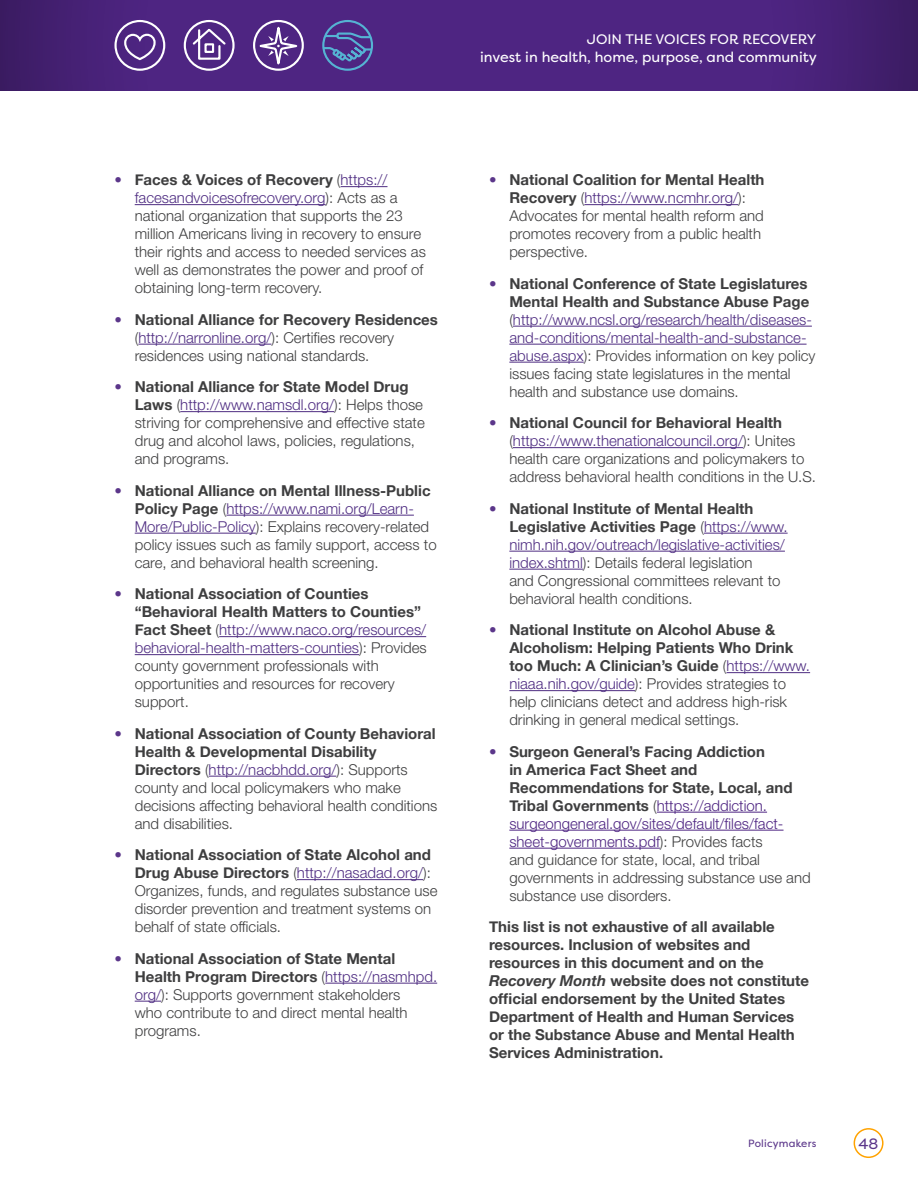
<style>
.page{position:relative;width:918px;height:1188px;background:#fff}
.page>*{position:absolute;margin:0;border:0;box-sizing:border-box;transform-origin:0 0}
.t1{font:300 15px/18px "Helvetica Neue LT Std";color:#3e3e3f}
.t2{font:700 15px/18px "Helvetica Neue";color:#3e3e3f}
.t3{font:15px "Filson Pro";color:#5b368a}
.t4{font:14.4px "Filson Pro";color:#fff}
.t5{font:13.8px "Filson Pro";color:#fff}
.t6{font:10.5px "Filson Pro";letter-spacing:.02em;color:#5b368a}
.s1{font-family:"Helvetica Neue";font-weight:700;color:#5b368a}
.s2{font-family:"Helvetica Neue";font-weight:700}
.s3{color:#4f2d82}
.s4{color:#4e2582}
.s5{font-style:italic}
</style>
<div class="page">
<div style="left:854px;top:1128px;width:30px;height:30px;border:2px solid #ffa300;border-radius:50%"></div>
<svg style="left:0;top:0;width:918px;height:91px;background:#4b247d"></svg>
<svg style="left:123px;top:33px;width:34px;height:28px"></svg>
<div style="left:114px;top:20px;width:51px;height:51px;border:2px solid #fff;border-radius:50%"></div>
<svg style="left:249px;top:16px;width:59px;height:58px;background:#6d4c98"></svg>
<div style="left:322px;top:20px;width:51px;height:51px;border:2px solid #55b3d3;border-radius:50%"></div>
<svg style="left:322px;top:31px;width:52px;height:33px;background:#50519b"></svg>
<div style="left:184px;top:20px;width:51px;height:51px;border:2px solid #fff;border-radius:50%"></div>
<svg style="left:191px;top:27px;width:37px;height:34px"></svg>
<hr style="left:341px;top:186px;width:47px;height:1px;background:#4f2d82">
<hr style="left:135px;top:204px;width:191px;height:1px;background:#4f2d82">
<hr style="left:138px;top:344px;width:133px;height:1px;background:#4f2d82">
<hr style="left:180px;top:411px;width:154px;height:1px;background:#4f2d82">
<hr style="left:226px;top:515px;width:188px;height:1px;background:#4f2d82">
<hr style="left:135px;top:533px;width:121px;height:1px;background:#4f2d82">
<hr style="left:219px;top:636px;width:207px;height:1px;background:#4f2d82">
<hr style="left:135px;top:654px;width:224px;height:1px;background:#4f2d82">
<hr style="left:209px;top:776px;width:127px;height:1px;background:#4f2d82">
<hr style="left:297px;top:879px;width:126px;height:1px;background:#4f2d82">
<hr style="left:325px;top:983px;width:112px;height:1px;background:#4f2d82">
<svg style="left:135px;top:1001px;width:26px;height:1px"></svg>
<hr style="left:584px;top:204px;width:154px;height:1px;background:#4f2d82">
<hr style="left:513px;top:326px;width:299px;height:1px;background:#4f2d82">
<hr style="left:509px;top:344px;width:298px;height:1px;background:#4f2d82">
<hr style="left:509px;top:362px;width:75px;height:1px;background:#4f2d82">
<hr style="left:513px;top:447px;width:230px;height:1px;background:#4f2d82">
<hr style="left:704px;top:533px;width:84px;height:1px;background:#4f2d82">
<hr style="left:509px;top:551px;width:276px;height:1px;background:#4f2d82">
<hr style="left:509px;top:569px;width:74px;height:1px;background:#4f2d82">
<hr style="left:727px;top:672px;width:83px;height:1px;background:#4f2d82">
<hr style="left:509px;top:690px;width:126px;height:1px;background:#4f2d82">
<hr style="left:657px;top:812px;width:110px;height:1px;background:#4e2582">
<hr style="left:509px;top:830px;width:275px;height:1px;background:#4e2582">
<hr style="left:509px;top:848px;width:151px;height:1px;background:#4e2582">
<p class="t5" style="left:587px;top:30px;width:231px">JOIN THE VOICES FOR RECOVERY</p>
<p class="t4" style="left:480px;top:47px;width:338px">invest in health, home, purpose, and community</p>
<p class="t1" style="left:135px;top:170px;width:293px;text-indent:-20px"><span class="s1">•</span> <span class="s2">Faces &amp; Voices of Recovery</span> (<span class="s3">https:// facesandvoicesofrecovery.org</span>): Acts as a national organization that supports the 23 million Americans living in recovery to ensure their rights and access to needed services as well as demonstrates the power and proof of obtaining long-term recovery.</p>
<p class="t1" style="left:135px;top:310px;width:305px;text-indent:-20px"><span class="s1">•</span> <span class="s2">National Alliance for Recovery Residences </span>(<span class="s3">http://narronline.org/</span>): Certifies recovery residences using national standards.</p>
<p class="t1" style="left:135px;top:377px;width:292px;text-indent:-20px"><span class="s1">•</span> <span class="s2">National Alliance for State Model Drug Laws</span> (<span class="s3">http://www.namsdl.org/</span>): Helps those striving for comprehensive and effective state drug and alcohol laws, policies, regulations, and programs.</p>
<p class="t1" style="left:135px;top:481px;width:303px;text-indent:-20px"><span class="s1">•</span> <span class="s2">National Alliance on Mental Illness-Public Policy Page</span> (<span class="s3">https://www.nami.org/Learn-More/Public-Policy</span>): Explains recovery-related policy issues such as family support, access to care, and behavioral health screening.</p>
<p class="t1" style="left:135px;top:584px;width:293px;text-indent:-20px"><span class="s1">•</span> <span class="s2">National Association of Counties “Behavioral Health Matters to Counties” Fact Sheet</span> (<span class="s3">http://www.naco.org/resources/ behavioral-health-matters-counties</span>): Provides county government professionals with opportunities and resources for recovery support.</p>
<p class="t1" style="left:135px;top:724px;width:304px;text-indent:-20px"><span class="s1">•</span> <span class="s2">National Association of County Behavioral Health &amp; Developmental Disability Directors</span> (<span class="s3">http://nacbhdd.org/</span>): Supports county and local policymakers who make decisions affecting behavioral health conditions and disabilities.</p>
<p class="t1" style="left:135px;top:845px;width:304px;text-indent:-20px"><span class="s1">•</span> <span class="s2">National Association of State Alcohol and Drug Abuse Directors</span> (<span class="s3">http://nasadad.org/</span>):<br>Organizes, funds, and regulates substance use disorder prevention and treatment systems on behalf of state officials.</p>
<p class="t1" style="left:135px;top:949px;width:304px;text-indent:-20px"><span class="s1">•</span> <span class="s2">National Association of State Mental Health Program Directors</span> (<span class="s3">https://nasmhpd. org/</span>): Supports government stakeholders<br>who contribute to and direct mental health programs.</p>
<p class="t1" style="left:509px;top:170px;width:257px;text-indent:-20px"><span class="s1">•</span> <span class="s2">National Coalition for Mental Health Recovery</span> (<span class="s3">https://www.ncmhr.org/</span>):<br>Advocates for mental health reform and promotes recovery from a public health perspective.</p>
<p class="t1" style="left:509px;top:274px;width:308px;text-indent:-20px"><span class="s1">•</span> <span class="s2">National Conference of State Legislatures Mental Health and Substance Abuse Page </span>(<span class="s3">http://www.ncsl.org/research/health/diseases&shy;and-conditions/mental-health-and-substance&shy;abuse.aspx</span>): Provides information on key policy issues facing state legislatures in the mental health and substance use domains.</p>
<p class="t1" style="left:509px;top:413px;width:308px;text-indent:-20px"><span class="s1">•</span> <span class="s2">National Council for Behavioral Health </span>(<span class="s3">https://www.thenationalcouncil.org/</span>): Unites health care organizations and policymakers to address behavioral health conditions in the U.S.</p>
<p class="t1" style="left:509px;top:499px;width:280px;text-indent:-20px"><span class="s1">•</span> <span class="s2">National Institute of Mental Health Legislative Activities Page</span> (<span class="s3">https://www. nimh.nih.gov/outreach/legislative-activities/ index.shtml</span>): Details federal legislation<br>and Congressional committees relevant to behavioral health conditions.</p>
<p class="t1" style="left:509px;top:620px;width:302px;text-indent:-20px"><span class="s1">•</span> <span class="s2">National Institute on Alcohol Abuse &amp; Alcoholism: Helping Patients Who Drink too Much: A Clinician’s Guide</span> (<span class="s3">https://www. niaaa.nih.gov/guide</span>): Provides strategies to help clinicians detect and address high-risk drinking in general medical settings.</p>
<p class="t1" style="left:509px;top:742px;width:303px;text-indent:-20px"><span class="s1">•</span> <span class="s2">Surgeon General’s Facing Addiction<br>in America Fact Sheet and Recommendations for State, Local, and Tribal Governments</span> (<span class="s4">https://addiction. surgeongeneral.gov/sites/default/files/fact&shy;sheet-governments.pdf</span>): Provides facts<br>and guidance for state, local, and tribal governments in addressing substance use and substance use disorders.</p>
<p class="t2" style="left:489px;top:917px;width:321px">This list is not exhaustive of all available resources. Inclusion of websites and resources in this document and on the <span class="s5">Recovery Month</span> website does not constitute official endorsement by the United States Department of Health and Human Services or the Substance Abuse and Mental Health Services Administration.</p>
<p class="t6" style="left:748px;top:1136px;width:70px">Policymakers</p>
<p class="t3" style="left:859px;top:1133px;width:21px">48</p>
</div>
